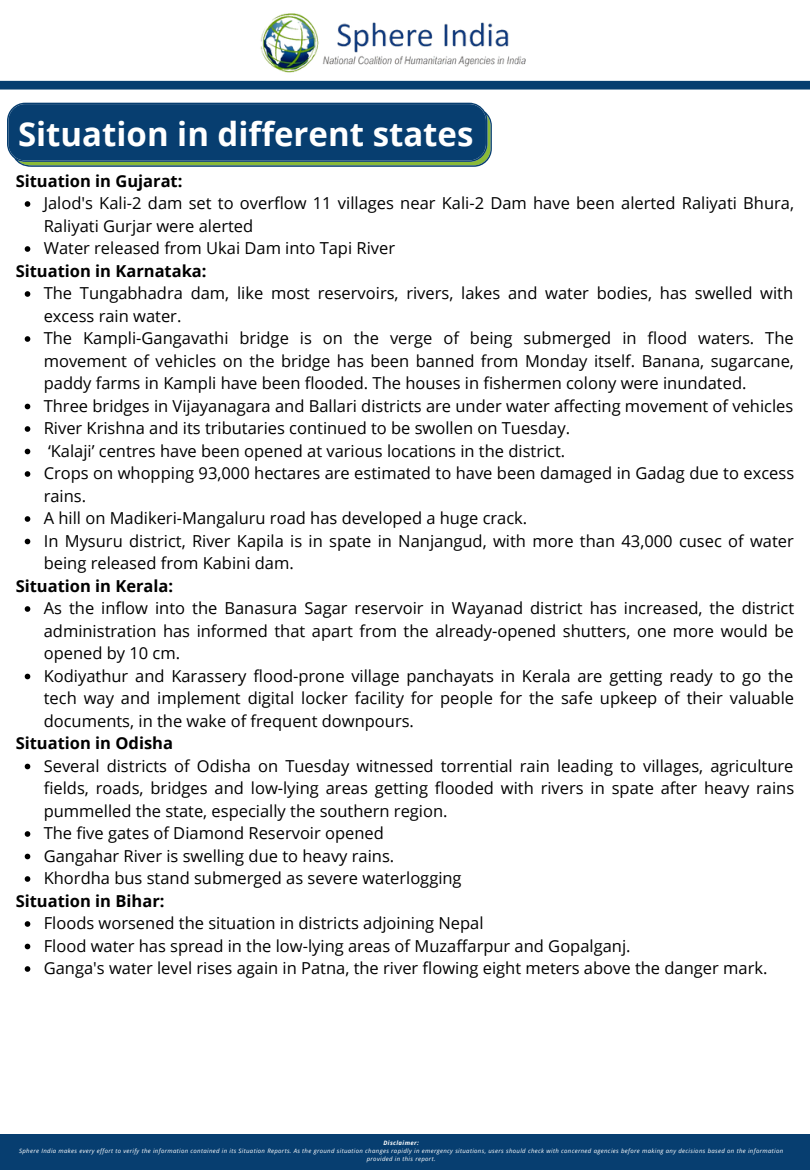
<style>
.page{position:relative;width:810px;height:1170px;background:#fff}
.page>*{position:absolute;margin:0;border:0;box-sizing:border-box;transform-origin:0 0}
.t1{font:700 33px "Open Sans";color:#fff}
.t2{font:16.5px/22.5px "Open Sans";color:#000}
.t3{font:700 16.5px "Open Sans";color:#000}
.t4{font:italic 6px/7.9px "Open Sans";letter-spacing:.06em;color:#fff;text-align:center}
.t5{font:italic 700 6px "Open Sans";letter-spacing:.06em;color:#fff}
</style>
<div class="page">
<svg style="left:0;top:81px;width:810px;height:9px;background:#144877"></svg>
<div style="left:0;top:1134px;width:810px;height:36px;background:#073e70"></div>
<img style="left:249px;top:13px;width:304px;height:68px">
<svg style="left:25px;top:201px;width:5px;height:6px"></svg>
<svg style="left:25px;top:246px;width:5px;height:6px"></svg>
<svg style="left:25px;top:291px;width:5px;height:6px"></svg>
<svg style="left:25px;top:336px;width:5px;height:6px"></svg>
<svg style="left:25px;top:404px;width:5px;height:5px"></svg>
<svg style="left:25px;top:426px;width:5px;height:6px"></svg>
<svg style="left:25px;top:449px;width:5px;height:5px"></svg>
<svg style="left:25px;top:471px;width:5px;height:6px"></svg>
<svg style="left:25px;top:516px;width:5px;height:6px"></svg>
<svg style="left:25px;top:539px;width:5px;height:5px"></svg>
<svg style="left:25px;top:606px;width:5px;height:6px"></svg>
<svg style="left:25px;top:674px;width:5px;height:5px"></svg>
<svg style="left:25px;top:764px;width:5px;height:5px"></svg>
<svg style="left:25px;top:831px;width:5px;height:6px"></svg>
<svg style="left:25px;top:854px;width:5px;height:5px"></svg>
<svg style="left:25px;top:876px;width:5px;height:6px"></svg>
<svg style="left:25px;top:921px;width:5px;height:6px"></svg>
<svg style="left:25px;top:944px;width:5px;height:5px"></svg>
<svg style="left:25px;top:966px;width:5px;height:6px"></svg>
<svg style="left:7px;top:103px;width:485px;height:64px;background:#144970"></svg>
<h1 class="t1" style="left:18px;top:111px;width:457px">Situation in different states</h1>
<p class="t3" style="left:16px;top:169px;width:168px">Situation in Gujarat:</p>
<p class="t2" style="left:44px;top:191px;width:752px">Jalod's Kali-2 dam set to overflow 11 villages near Kali-2 Dam have been alerted Raliyati Bhura,<br>Raliyati Gurjar were alerted<br>Water released from Ukai Dam into Tapi River</p>
<p class="t2" style="left:44px;top:281px;width:752px">The Tungabhadra dam, like most reservoirs, rivers, lakes and water bodies, has swelled with excess rain water.<br>The Kampli-Gangavathi bridge is on the verge of being submerged in flood waters. The movement of vehicles on the bridge has been banned from Monday itself. Banana, sugarcane, paddy farms in Kampli have been flooded. The houses in fishermen colony were inundated.<br>Three bridges in Vijayanagara and Ballari districts are under water affecting movement of vehicles River Krishna and its tributaries continued to be swollen on Tuesday.<br>‘Kalaji’ centres have been opened at various locations in the district.<br>Crops on whopping 93,000 hectares are estimated to have been damaged in Gadag due to excess rains.<br>A hill on Madikeri-Mangaluru road has developed a huge crack.<br>In Mysuru district, River Kapila is in spate in Nanjangud, with more than 43,000 cusec of water being released from Kabini dam.</p>
<p class="t2" style="left:44px;top:596px;width:752px">As the inflow into the Banasura Sagar reservoir in Wayanad district has increased, the district administration has informed that apart from the already-opened shutters, one more would be opened by 10 cm.<br>Kodiyathur and Karassery flood-prone village panchayats in Kerala are getting ready to go the tech way and implement digital locker facility for people for the safe upkeep of their valuable documents, in the wake of frequent downpours.</p>
<p class="t2" style="left:44px;top:754px;width:752px">Several districts of Odisha on Tuesday witnessed torrential rain leading to villages, agriculture fields, roads, bridges and low-lying areas getting flooded with rivers in spate after heavy rains pummelled the state, especially the southern region.<br>The five gates of Diamond Reservoir opened<br>Gangahar River is swelling due to heavy rains.<br>Khordha bus stand submerged as severe waterlogging</p>
<p class="t2" style="left:44px;top:911px;width:725px">Floods worsened the situation in districts adjoining Nepal<br>Flood water has spread in the low-lying areas of Muzaffarpur and Gopalganj.<br>Ganga's water level rises again in Patna, the river flowing eight meters above the danger mark.</p>
<p class="t3" style="left:16px;top:259px;width:192px">Situation in Karnataka:</p>
<p class="t3" style="left:16px;top:574px;width:159px">Situation in Kerala:</p>
<p class="t3" style="left:16px;top:731px;width:159px">Situation in Odisha</p>
<p class="t3" style="left:16px;top:889px;width:150px">Situation in Bihar:</p>
<p class="t5" style="left:383px;top:1139px;width:37px">Disclaimer:</p>
<p class="t4" style="left:19px;top:1147px;width:766px">Sphere India makes every effort to verify the information contained in its Situation Reports. As the ground situation changes rapidly in emergency situations, users should check with concerned agencies before making any decisions based on the information provided in this report.</p>
</div>
